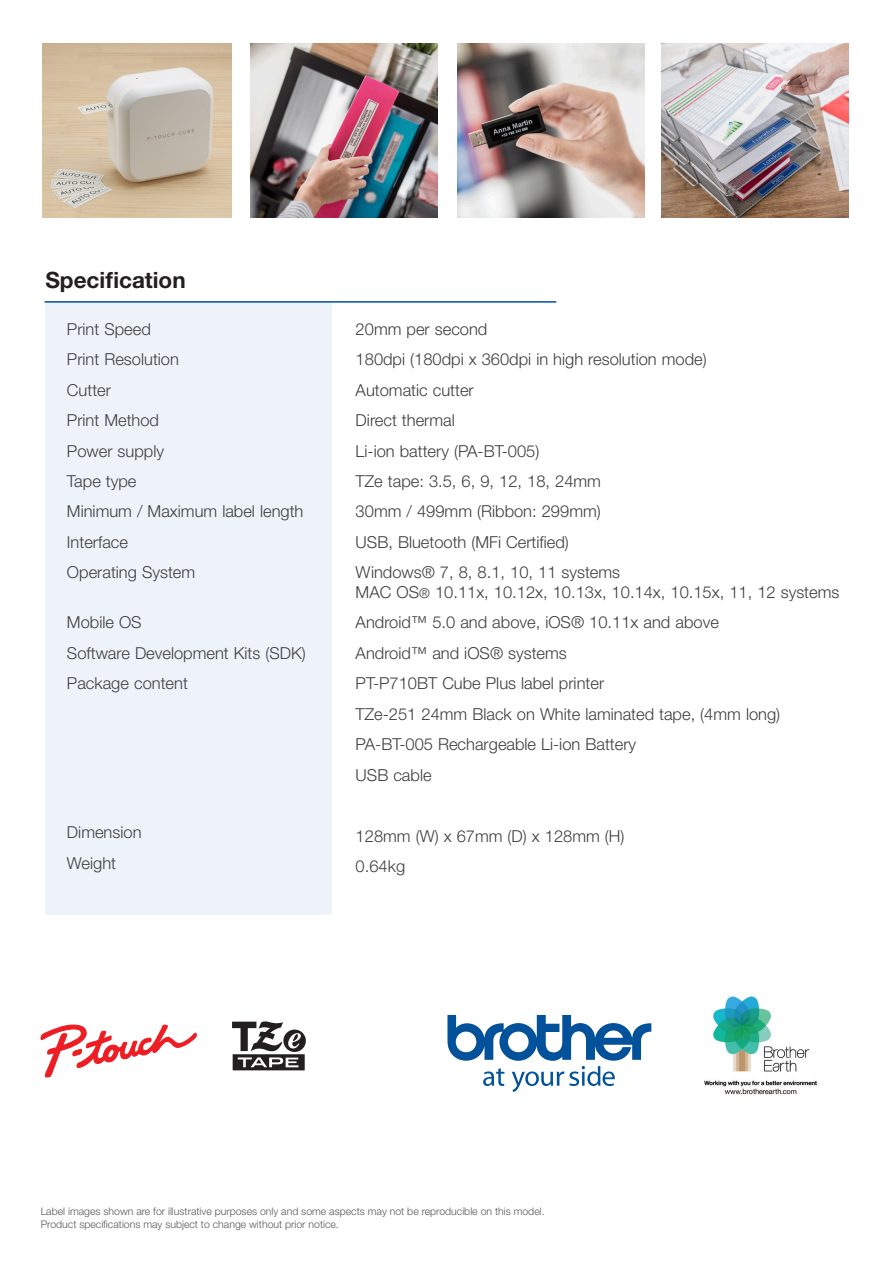
<style>
.page{position:relative;width:893px;height:1263px;background:#fff}
.page>*{position:absolute;margin:0;border:0;box-sizing:border-box;transform-origin:0 0}
.t1{font:700 22.5px "Helvetica Neue LT Std";color:#231f20}
.t2{font:300 16.5px/19.8px "Helvetica Neue LT Std";color:#3e3e3f}
.t3{font:300 10.5px "Helvetica Neue LT Std";color:#57585a}
.s1{font-size:13.5px}
</style>
<div class="page">
<div style="left:45px;top:301px;width:287px;height:613px;background:#eef3f9"></div>
<hr style="left:45px;top:301px;width:511px;height:2px;background:#01519b">
<img style="left:43px;top:43px;width:189px;height:174px">
<img style="left:251px;top:43px;width:187px;height:174px">
<img style="left:457px;top:43px;width:187px;height:174px">
<img style="left:661px;top:43px;width:187px;height:174px">
<svg style="left:40px;top:1024px;width:157px;height:53px"></svg>
<svg style="left:232px;top:1021px;width:74px;height:49px"></svg>
<img style="left:704px;top:996px;width:114px;height:99px">
<svg style="left:447px;top:1015px;width:205px;height:77px"></svg>
<div style="left:645px;top:1046px;width:18px;height:19px;background:#fff"></div>
<p class="t1" style="left:45px;top:267px;width:142px">Specification</p>
<p class="t2" style="left:67px;top:319px;width:85px">Print Speed</p>
<p class="t2" style="left:67px;top:349px;width:114px">Print Resolution</p>
<p class="t2" style="left:67px;top:379px;width:46px">Cutter</p>
<p class="t2" style="left:67px;top:410px;width:94px">Print Method</p>
<p class="t2" style="left:67px;top:440px;width:99px">Power supply</p>
<p class="t2" style="left:67px;top:471px;width:71px">Tape type</p>
<p class="t2" style="left:67px;top:501px;width:238px">Minimum / Maximum label length</p>
<p class="t2" style="left:67px;top:532px;width:63px">Interface</p>
<p class="t2" style="left:67px;top:562px;width:130px">Operating System</p>
<p class="t2" style="left:67px;top:612px;width:76px">Mobile OS</p>
<p class="t2" style="left:67px;top:643px;width:240px">Software Development Kits (SDK)</p>
<p class="t2" style="left:67px;top:673px;width:122px">Package content</p>
<p class="t2" style="left:67px;top:822px;width:76px">Dimension</p>
<p class="t2" style="left:67px;top:852px;width:51px">Weight</p>
<p class="t2" style="left:356px;top:319px;width:133px">20mm per second</p>
<p class="t2" style="left:356px;top:349px;width:353px">180dpi (180dpi x 360dpi in high resolution mode)</p>
<p class="t2" style="left:356px;top:379px;width:120px">Automatic cutter</p>
<p class="t2" style="left:356px;top:410px;width:101px">Direct thermal</p>
<p class="t2" style="left:356px;top:440px;width:185px">Li-ion battery (PA-BT-005)</p>
<p class="t2" style="left:356px;top:471px;width:247px">TZe tape: 3.5, 6, 9, 12, 18, 24mm</p>
<p class="t2" style="left:356px;top:501px;width:247px">30mm / 499mm (Ribbon: 299mm)</p>
<p class="t2" style="left:356px;top:532px;width:215px">USB, Bluetooth (MFi Certified)</p>
<p class="t2" style="left:356px;top:562px;width:485px">Windows® 7, 8, 8.1, 10, 11 systems<br>MAC OS<span class="s1">®</span> 10.11x, 10.12x, 10.13x, 10.14x, 10.15x, 11, 12 systems</p>
<p class="t2" style="left:356px;top:612px;width:365px">Android™ 5.0 and above, iOS® 10.11x and above</p>
<p class="t2" style="left:356px;top:643px;width:213px">Android™ and iOS® systems</p>
<p class="t2" style="left:356px;top:673px;width:250px">PT-P710BT Cube Plus label printer</p>
<p class="t2" style="left:356px;top:704px;width:426px">TZe-251 24mm Black on White laminated tape, (4mm long)</p>
<p class="t2" style="left:356px;top:734px;width:282px">PA-BT-005 Rechargeable Li-ion Battery</p>
<p class="t2" style="left:356px;top:764px;width:77px">USB cable</p>
<p class="t2" style="left:356px;top:825px;width:270px">128mm (W) x 67mm (D) x 128mm (H)</p>
<p class="t2" style="left:356px;top:856px;width:51px">0.64kg</p>
<p class="t3" style="left:41px;top:1205px;width:505px">Label images shown are for illustrative purposes only and some aspects may not be reproducible on this model.</p>
<p class="t3" style="left:41px;top:1218px;width:300px">Product specifications may subject to change without prior notice.</p>
</div>
